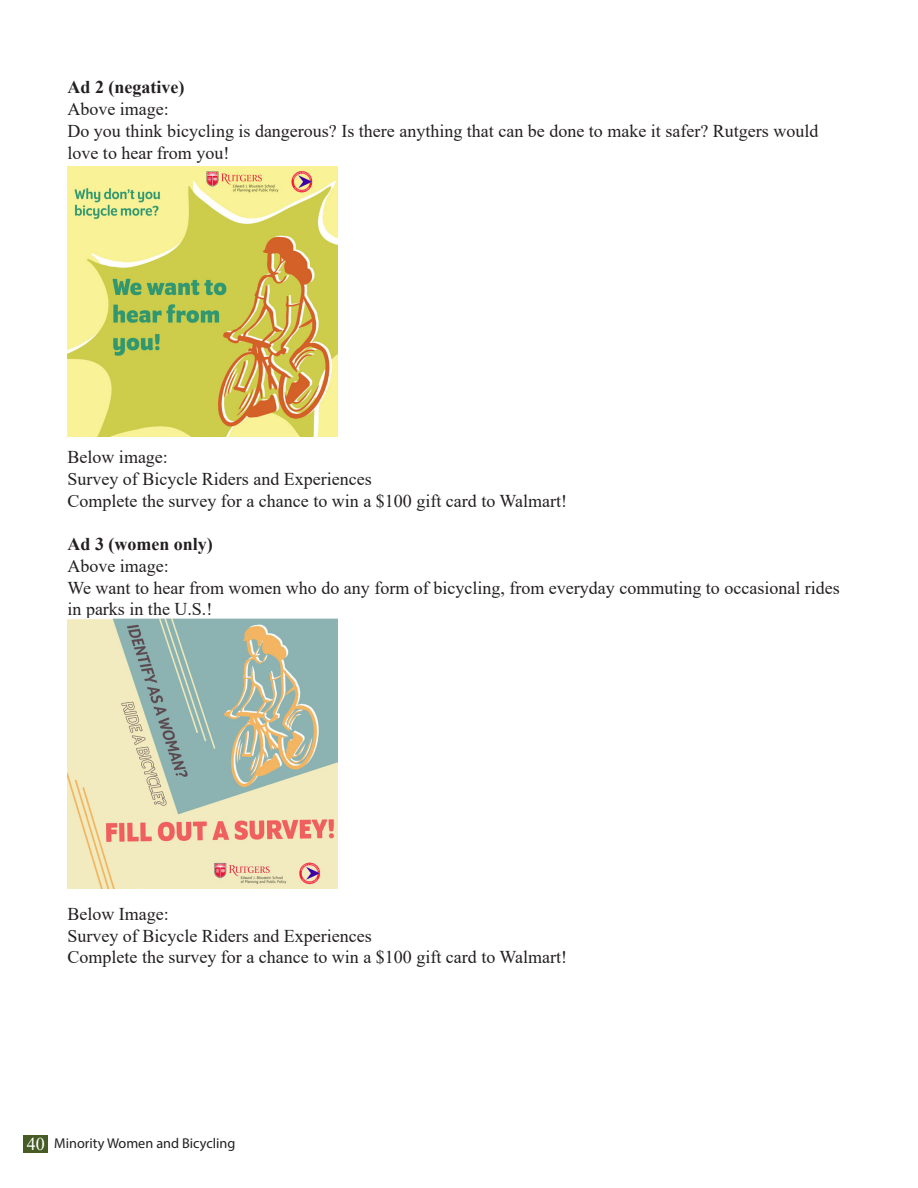
<style>
.page{position:relative;width:918px;height:1188px;background:#fff}
.page>*{position:absolute;margin:0;border:0;box-sizing:border-box;transform-origin:0 0}
.Body_No_Spacing{font:18px/21.8px "Times New Roman";color:#231f20}
.Body_No_Spacing-2{font:700 18px "Times New Roman";color:#231f20}
.t1{font:14.25px "Myriad Pro";color:#231f20}
.s1{font-family:"Times New Roman";font-size:18px;color:#fff}
</style>
<div class="page">
<div style="left:24px;top:1135px;width:24px;height:18px;background:#465c24"></div>
<img style="left:68px;top:167px;width:270px;height:270px">
<img style="left:68px;top:619px;width:270px;height:270px">
<p class="Body_No_Spacing-2" style="left:68px;top:74px;width:118px">Ad 2 (negative)</p>
<p class="Body_No_Spacing" style="left:68px;top:98px;width:103px">Above image:</p>
<p class="Body_No_Spacing" style="left:68px;top:120px;width:752px">Do you think bicycling is dangerous? Is there anything that can be done to make it safer? Rutgers would love to hear from you!</p>
<p class="Body_No_Spacing" style="left:68px;top:446px;width:102px">Below image:</p>
<p class="Body_No_Spacing" style="left:68px;top:468px;width:501px">Survey of Bicycle Riders and Experiences<br>Complete the survey for a chance to win a $100 gift card to Walmart!</p>
<p class="Body_No_Spacing-2" style="left:68px;top:531px;width:147px">Ad 3 (women only)</p>
<p class="Body_No_Spacing" style="left:68px;top:555px;width:103px">Above image:</p>
<p class="Body_No_Spacing" style="left:68px;top:576px;width:774px">We want to hear from women who do any form of bicycling, from everyday commuting to occasional rides in parks in the U.S.!</p>
<p class="Body_No_Spacing" style="left:68px;top:903px;width:103px">Below Image:</p>
<p class="Body_No_Spacing" style="left:68px;top:924px;width:501px">Survey of Bicycle Riders and Experiences<br>Complete the survey for a chance to win a $100 gift card to Walmart!</p>
<p class="t1" style="left:27px;top:1134px;width:210px"><span class="s1">40</span> Minority Women and Bicycling</p>
</div>
